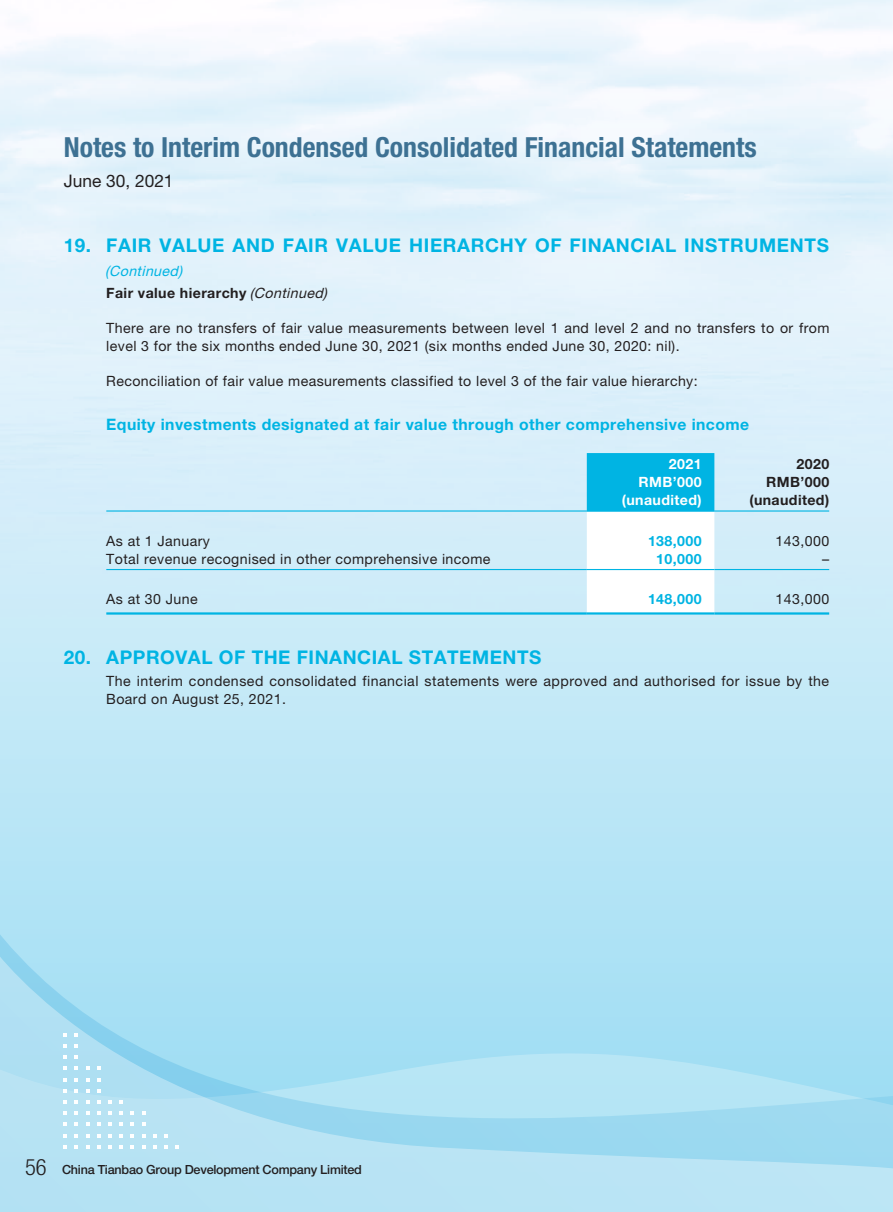
<style>
.page{position:relative;width:893px;height:1212px;background:#bee7f7}
.page>*{position:absolute;margin:0;border:0;box-sizing:border-box;transform-origin:0 0}
.t1{font:700 condensed 27.75px "Helvetica Neue LT Std";color:#3d7193}
._01_Heading_1{font:700 18.9px "Helvetica Neue LT Std";letter-spacing:.035em;color:#00b4e3}
.t2{font:17.4px "Helvetica Neue LT Std";color:#231f20}
._02_Heading_2{font:700 15.75px "Helvetica Neue LT Std";letter-spacing:.03em;color:#00b4e3}
._00_Body_text{font:14.1px/18px "Helvetica Neue LT Std";letter-spacing:.03em;color:#231f20}
._50_Table_Body{font:14.1px "Helvetica Neue LT Std";letter-spacing:.03em;color:#231f20}
._00_Body_text-2{font:700 14.1px "Helvetica Neue LT Std";letter-spacing:.03em;color:#231f20}
._50_Table_Body-2{font:700 14.1px "Helvetica Neue LT Std";letter-spacing:.03em;color:#fff}
._50_Table_Body-3{font:700 14.1px "Helvetica Neue LT Std";letter-spacing:.03em;color:#231f20}
._50_Table_Body-4{font:700 14.1px "Helvetica Neue LT Std";letter-spacing:.03em;color:#00b4e3}
._01_Heading_1-2{font:italic 14.1px "Helvetica Neue LT Std";color:#00b4e3}
.t3{font:500 12.6px "Helvetica Neue LT Std";letter-spacing:-.02em;color:#231f20}
.s1{font-weight:400;font-style:italic}
.s2{font-weight:300;font-stretch:condensed;font-size:22.5px}
</style>
<div class="page">
<img style="left:0;top:0;width:893px;height:616px">
<div style="left:0;top:908px;width:893px;height:32px;background:#afe3f5"></div>
<svg style="left:0;top:940px;width:893px;height:272px"></svg>
<svg style="left:75px;top:1111px;width:3px;height:4px"></svg>
<svg style="left:86px;top:1111px;width:3px;height:4px"></svg>
<svg style="left:97px;top:1111px;width:3px;height:4px"></svg>
<svg style="left:109px;top:1111px;width:3px;height:4px"></svg>
<svg style="left:120px;top:1111px;width:3px;height:4px"></svg>
<svg style="left:131px;top:1111px;width:3px;height:4px"></svg>
<svg style="left:142px;top:1111px;width:3px;height:4px"></svg>
<svg style="left:64px;top:1111px;width:3px;height:4px"></svg>
<svg style="left:75px;top:1044px;width:3px;height:4px"></svg>
<svg style="left:64px;top:1044px;width:3px;height:4px"></svg>
<svg style="left:587px;top:453px;width:127px;height:159px;background:#a1e3f4"></svg>
<hr style="left:106px;top:510px;width:481px;height:2px;background:#00b4e3">
<hr style="left:587px;top:510px;width:127px;height:2px;background:#00b4e3">
<hr style="left:714px;top:510px;width:115px;height:2px;background:#00b4e3">
<hr style="left:106px;top:569px;width:481px;height:1px;background:#00b4e3">
<hr style="left:587px;top:569px;width:127px;height:1px;background:#00b4e3">
<hr style="left:714px;top:569px;width:115px;height:1px;background:#00b4e3">
<hr style="left:106px;top:612px;width:481px;height:3px;background:#00b4e3">
<hr style="left:587px;top:612px;width:127px;height:3px;background:#00b4e3">
<hr style="left:714px;top:612px;width:115px;height:3px;background:#00b4e3">
<h1 class="t1" style="left:64px;top:131px;width:694px">Notes to Interim Condensed Consolidated Financial Statements</h1>
<p class="t2" style="left:64px;top:170px;width:111px">June 30, 2021</p>
<p class="_01_Heading_1" style="left:64px;top:234px;width:767px">19. FAIR VALUE AND FAIR VALUE HIERARCHY OF FINANCIAL INSTRUMENTS</p>
<p class="_01_Heading_1-2" style="left:105px;top:263px;width:78px">(Continued)</p>
<p class="_00_Body_text-2" style="left:106px;top:285px;width:222px">Fair value hierarchy <span class="s1">(Continued)</span></p>
<p class="_00_Body_text" style="left:106px;top:319px;width:725px">There are no transfers of fair value measurements between level 1 and level 2 and no transfers to or from level 3 for the six months ended June 30, 2021 (six months ended June 30, 2020: nil).</p>
<p class="_00_Body_text" style="left:106px;top:372px;width:593px">Reconciliation of fair value measurements classified to level 3 of the fair value hierarchy:</p>
<p class="_02_Heading_2" style="left:106px;top:414px;width:644px">Equity investments designated at fair value through other comprehensive income</p>
<p class="_50_Table_Body-2" style="left:669px;top:456px;width:34px">2021</p>
<p class="_50_Table_Body-3" style="left:796px;top:456px;width:34px">2020</p>
<p class="_50_Table_Body-2" style="left:639px;top:474px;width:65px">RMB’000</p>
<p class="_50_Table_Body-3" style="left:766px;top:474px;width:65px">RMB’000</p>
<p class="_50_Table_Body-2" style="left:622px;top:492px;width:81px">(unaudited)</p>
<p class="_50_Table_Body-3" style="left:749px;top:492px;width:81px">(unaudited)</p>
<p class="_50_Table_Body" style="left:106px;top:532px;width:105px">As at 1 January</p>
<p class="_50_Table_Body-4" style="left:648px;top:532px;width:55px">138,000</p>
<p class="_50_Table_Body" style="left:776px;top:532px;width:55px">143,000</p>
<p class="_50_Table_Body" style="left:106px;top:550px;width:386px">Total revenue recognised in other comprehensive income</p>
<p class="_50_Table_Body-4" style="left:656px;top:550px;width:47px">10,000</p>
<p class="_50_Table_Body" style="left:822px;top:550px;width:9px">–</p>
<p class="_50_Table_Body" style="left:106px;top:591px;width:93px">As at 30 June</p>
<p class="_50_Table_Body-4" style="left:648px;top:591px;width:55px">148,000</p>
<p class="_50_Table_Body" style="left:776px;top:591px;width:55px">143,000</p>
<p class="_01_Heading_1" style="left:64px;top:645px;width:479px">20. APPROVAL OF THE FINANCIAL STATEMENTS</p>
<p class="_00_Body_text" style="left:106px;top:672px;width:724px">The interim condensed consolidated financial statements were approved and authorised for issue by the<br>Board on August 25, 2021.</p>
<p class="t3" style="left:25px;top:1162px;width:338px"><span class="s2">56</span> China Tianbao Group Development Company Limited</p>
</div>
